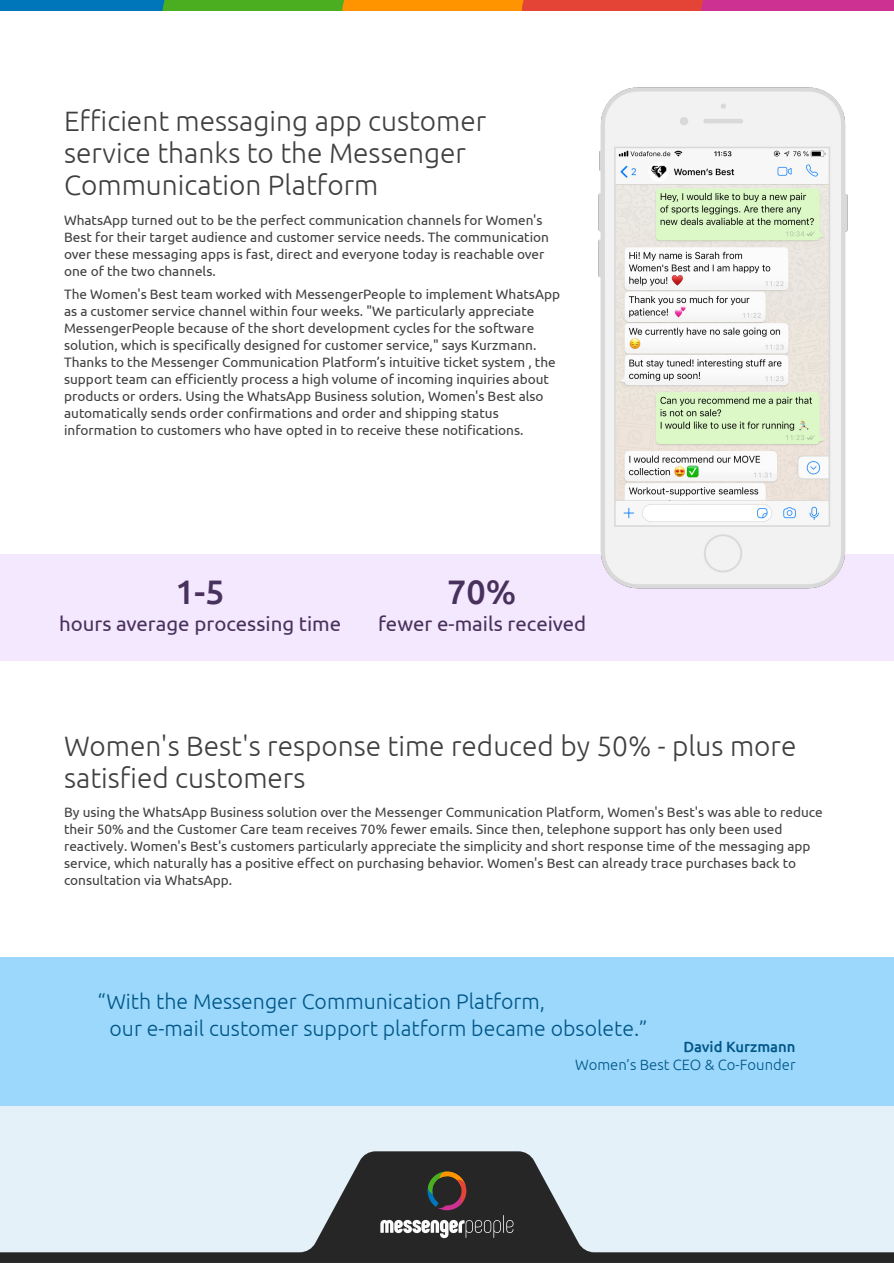
<style>
.page{position:relative;width:894px;height:1263px;background:#fff}
.page>*{position:absolute;margin:0;border:0;box-sizing:border-box;transform-origin:0 0}
.t1{font:500 34.05px "Ubuntu";color:#49315d}
.t2{font:300 28.05px/32px "Ubuntu";color:#404040}
.t3{font:300 21.3px/27.6px "Ubuntu";color:#005688}
.t4{font:20.4px "Ubuntu";color:#49315d}
.t5{font:300 14.85px "Ubuntu";color:#005688}
.t6{font:500 14.85px "Ubuntu";color:#005688}
.t7{font:13.65px/17px "Ubuntu";color:#404040}
</style>
<div class="page">
<div style="left:0;top:1024px;width:893px;height:239px;background:#e4f1f8"></div>
<svg style="left:0;top:1151px;width:893px;height:112px"></svg>
<svg style="left:380px;top:1171px;width:133px;height:67px;background:#43403e"></svg>
<div style="left:0;top:957px;width:893px;height:149px;background:#9bd8fb"></div>
<div style="left:0;top:554px;width:893px;height:107px;background:#f3e8fd"></div>
<div style="left:0;top:0;width:193px;height:11px;background:#0076ba"></div>
<div style="left:193px;top:0;width:179px;height:11px;background:#4aae20"></div>
<div style="left:372px;top:0;width:180px;height:11px;background:#ff9300"></div>
<div style="left:552px;top:0;width:179px;height:11px;background:#e44436"></div>
<div style="left:731px;top:0;width:162px;height:11px;background:#cd3292"></div>
<svg style="left:163px;top:0;width:30px;height:11px"></svg>
<svg style="left:342px;top:0;width:30px;height:11px"></svg>
<svg style="left:521px;top:0;width:31px;height:11px"></svg>
<svg style="left:701px;top:0;width:30px;height:11px"></svg>
<img style="left:598px;top:87px;width:250px;height:502px">
<h2 class="t2" style="left:64px;top:107px;width:424px">Efficient messaging app customer service thanks to the Messenger<br>Communication Platform</h2>
<p class="t7" style="left:64px;top:212px;width:486px">WhatsApp turned out to be the perfect communication channels for Women's Best for their target audience and customer service needs. The communication over these messaging apps is fast, direct and everyone today is reachable over one of the two channels.</p>
<p class="t7" style="left:64px;top:286px;width:497px">The Women's Best team worked with MessengerPeople to implement WhatsApp as a customer service channel within four weeks. "We particularly appreciate MessengerPeople because of the short development cycles for the software solution, which is specifically designed for customer service," says Kurzmann.<br>Thanks to the Messenger Communication Platform’s intuitive ticket system , the support team can efficiently process a high volume of incoming inquiries about products or orders. Using the WhatsApp Business solution, Women's Best also automatically sends order confirmations and order and shipping status information to customers who have opted in to receive these notifications.</p>
<h1 class="t1" style="left:175px;top:577px;width:51px">1-5</h1>
<h3 class="t4" style="left:59px;top:616px;width:284px">hours average processing time</h3>
<h1 class="t1" style="left:447px;top:577px;width:71px">70%</h1>
<h3 class="t4" style="left:378px;top:616px;width:210px">fewer e-mails received</h3>
<h2 class="t2" style="left:64px;top:731px;width:734px">Women's Best's response time reduced by 50% - plus more satisfied customers</h2>
<p class="t7" style="left:64px;top:805px;width:760px">By using the WhatsApp Business solution over the Messenger Communication Platform, Women's Best's was able to reduce their 50% and the Customer Care team receives 70% fewer emails. Since then, telephone support has only been used reactively. Women's Best's customers particularly appreciate the simplicity and short response time of the messaging app service, which naturally has a positive effect on purchasing behavior. Women's Best can already trace purchases back to consultation via WhatsApp.</p>
<h3 class="t3" style="left:110px;top:988px;width:539px;text-indent:-12px">“With the Messenger Communication Platform,<br>our e-mail customer support platform became obsolete.”</h3>
<p class="t6" style="left:683px;top:1040px;width:114px">David Kurzmann</p>
<p class="t5" style="left:575px;top:1059px;width:222px">Women’s Best CEO &amp; Co-Founder</p>
</div>
